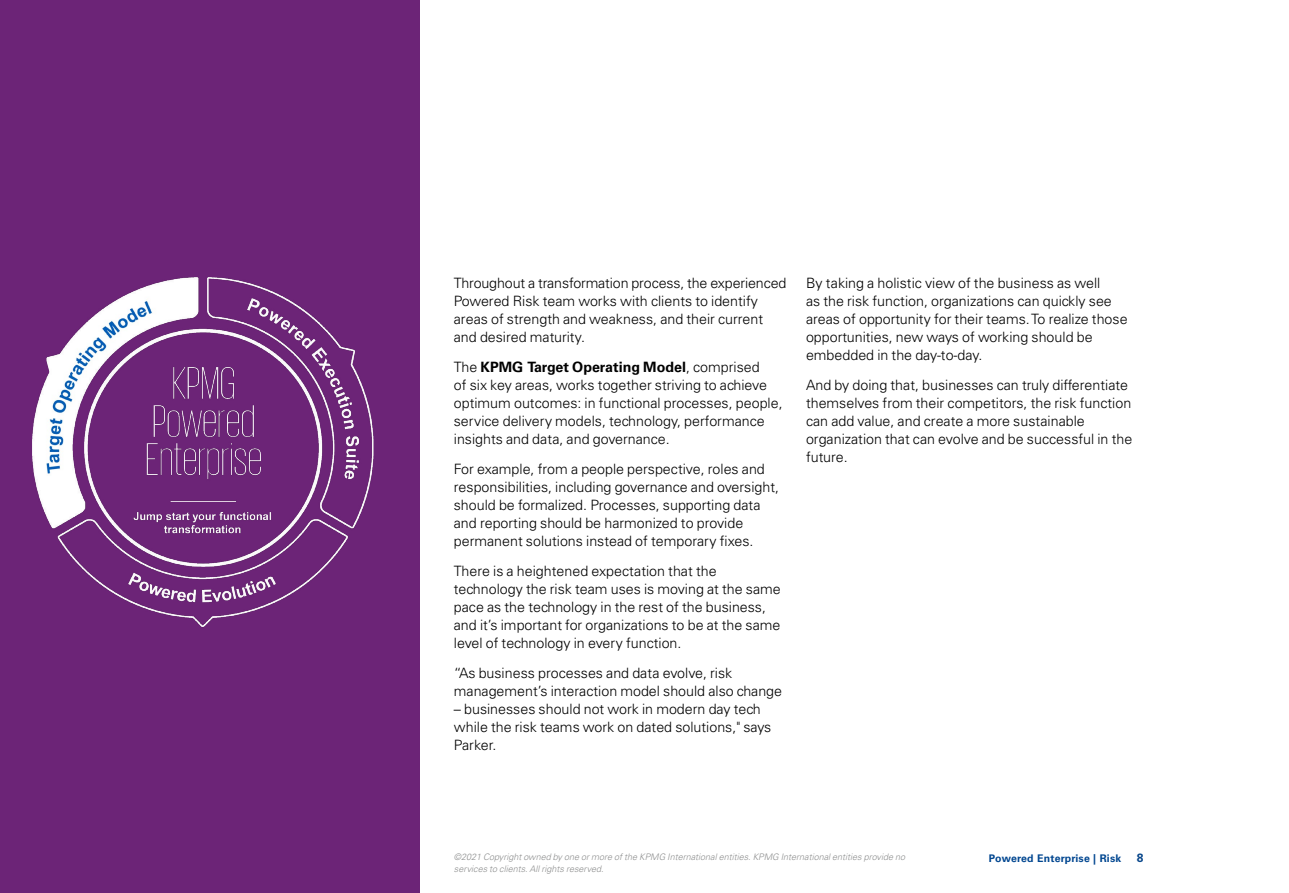
<style>
.page{position:relative;width:1289px;height:893px;background:#fff}
.page>*{position:absolute;margin:0;border:0;box-sizing:border-box;transform-origin:0 0}
.t1{font:300 14.25px/18px "Univers LT Std";color:#000}
.t2{font:700 12px "Univers LT Std";color:#09478b}
.t3{font:700 10.5px "Univers LT Std";letter-spacing:.025em;color:#004690}
.t4{font:italic 300 9px/12px "Univers LT Std";color:#8e8f8f}
.s1{font-weight:700}
</style>
<div class="page">
<div style="left:0;top:0;width:419px;height:893px;background:#6c2477"></div>
<img style="left:32px;top:277px;width:342px;height:351px">
<p class="t1" style="left:454px;top:274px;width:334px">Throughout a transformation process, the experienced Powered Risk team works with clients to identify areas of strength and weakness, and their current and desired maturity.</p>
<p class="t1" style="left:454px;top:358px;width:330px">The <span class="s1">KPMG Target Operating Model</span>, comprised<br>of six key areas, works together striving to achieve optimum outcomes: in functional processes, people, service delivery models, technology, performance insights and data, and governance.</p>
<p class="t1" style="left:454px;top:460px;width:327px">For example, from a people perspective, roles and responsibilities, including governance and oversight, should be formalized. Processes, supporting data and reporting should be harmonized to provide permanent solutions instead of temporary fixes.</p>
<p class="t1" style="left:454px;top:562px;width:328px">There is a heightened expectation that the technology the risk team uses is moving at the same pace as the technology in the rest of the business, and it’s important for organizations to be at the same level of technology in every function.</p>
<p class="t1" style="left:454px;top:664px;width:330px">“As business processes and data evolve, risk management’s interaction model should also change</p>
<p class="t1" style="left:454px;top:700px;width:319px">– businesses should not work in modern day tech while the risk teams work on dated solutions," says<br>Parker.</p>
<p class="t1" style="left:806px;top:274px;width:323px">By taking a holistic view of the business as well<br>as the risk function, organizations can quickly see areas of opportunity for their teams. To realize those opportunities, new ways of working should be embedded in the day-to-day.</p>
<p class="t1" style="left:806px;top:376px;width:328px">And by doing that, businesses can truly differentiate themselves from their competitors, the risk function can add value, and create a more sustainable organization that can evolve and be successful in the future.</p>
<p class="t4" style="left:454px;top:850px;width:453px">©2021 Copyright owned by one or more of the KPMG International entities. KPMG International entities provide no services to clients. All rights reserved.</p>
<p class="t3" style="left:988px;top:852px;width:134px">Powered Enterprise | Risk</p>
<p class="t2" style="left:1136px;top:851px;width:8px">8</p>
</div>
